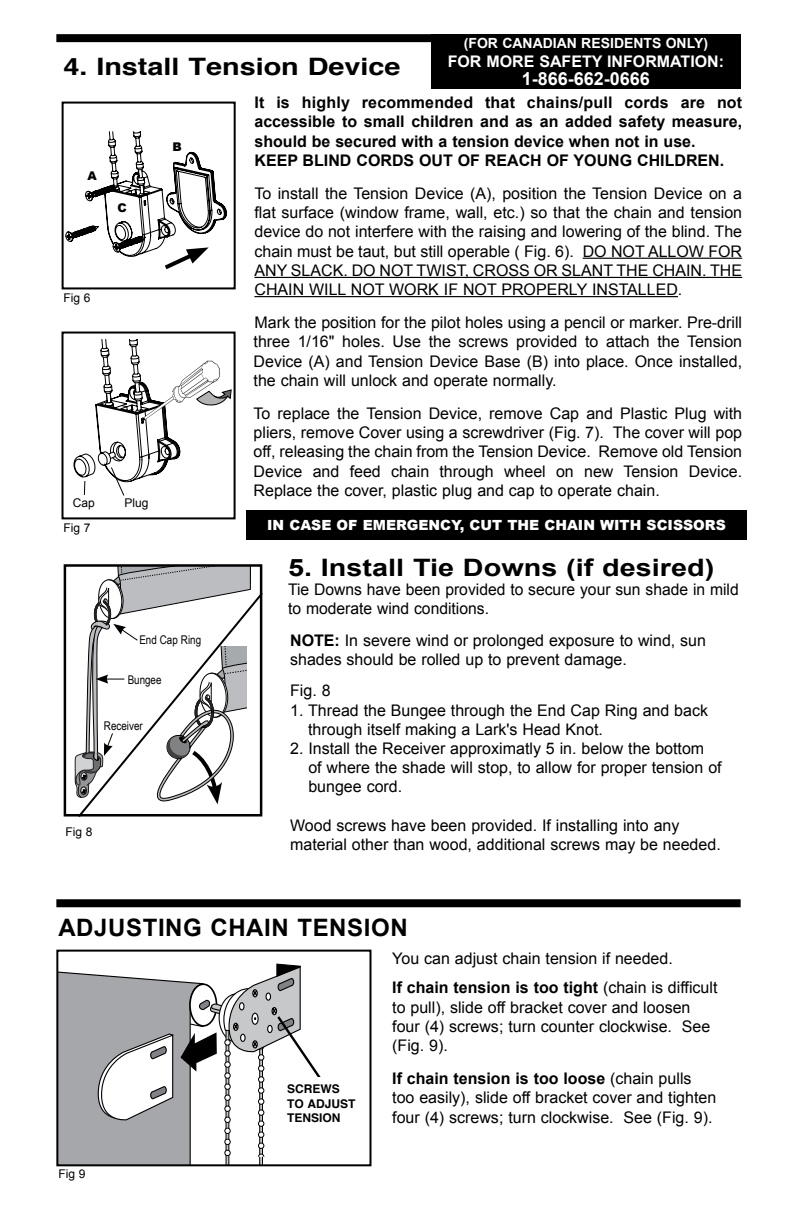
<style>
.page{position:relative;width:790px;height:1224px;background:#fff}
.page>*{position:absolute;margin:0;border:0;box-sizing:border-box;transform-origin:0 0}
.t1{font:700 24px "Arial";letter-spacing:.025em;color:#000;scale:1.2 1}
.t2{font:700 24px "Helvetica";color:#000;scale:1.2 1}
.t3{font:700 24px "Arial";letter-spacing:.025em;color:#000}
.t4{font:700 18px "Arial";color:#fff}
.t5{font:16px/19.2px "Arial";color:#000}
.t6{font:700 16px/19.2px "Arial";color:#000}
.t7{font:700 16px "Arial";color:#fff}
.t8{font:900 14px "Arial";color:#fff}
.t9{font:700 14px "Arial";color:#fff}
.t10{font:12px "Arial Narrow";color:#000}
.t11{font:12px "Arial";color:#000}
.t12{font:700 12px/14.4px "Helvetica";color:#000}
.t13{font:900 12px "Arial";color:#000}
.s1{font-weight:700}
</style>
<div class="page">
<div style="left:56px;top:34px;width:684px;height:8px;background:#000"></div>
<div style="left:56px;top:899px;width:684px;height:8px;background:#000"></div>
<hr style="left:582px;top:258px;width:160px;height:1px;background:#000">
<hr style="left:254px;top:277px;width:488px;height:1px;background:#000">
<hr style="left:254px;top:296px;width:424px;height:1px;background:#000">
<div style="left:64px;top:564px;width:198px;height:253px;border:2px solid #000"></div>
<svg style="left:59px;top:963px;width:262px;height:200px"></svg>
<div style="left:56px;top:950px;width:315px;height:216px;border:2px solid #000"></div>
<div style="left:285px;top:1077px;width:78px;height:52px;background:#fff"></div>
<div style="left:62px;top:102px;width:174px;height:187px;border:2px solid #000"></div>
<svg style="left:66px;top:131px;width:161px;height:139px"></svg>
<div style="left:61px;top:332px;width:174px;height:187px;border:2px solid #000"></div>
<svg style="left:73px;top:339px;width:158px;height:157px"></svg>
<div style="left:246px;top:510px;width:500px;height:29px;background:#000"></div>
<svg style="left:77px;top:591px;width:186px;height:226px"></svg>
<svg style="left:74px;top:565px;width:177px;height:239px"></svg>
<div style="left:431px;top:34px;width:309px;height:55px;background:#000"></div>
<p class="t9" style="left:464px;top:34px;width:246px">(For Canadian Residents only)</p>
<p class="t7" style="left:448px;top:51px;width:278px">For more safety information:</p>
<p class="t4" style="left:522px;top:67px;width:130px">1-866-662-0666</p>
<h1 class="t2" style="left:63px;top:47px;width:282px">4. INSTALL TENSION DEVICE</h1>
<p class="t6" style="left:254px;top:93px;width:489px">It is highly recommended that chains/pull cords are not accessible to small children and as an added safety measure, should be secured with a tension device when not in use.<br>Keep blind cords out of reach of young children.</p>
<p class="t5" style="left:254px;top:184px;width:489px;text-align:justify">To install the Tension Device (A), position the Tension Device on a flat surface (window frame, wall, etc.) so that the chain and tension device do not interfere with the raising and lowering of the blind. The chain must be taut, but still operable ( Fig. 6). Do not</p>
<p class="t13" style="left:173px;top:138px;width:11px">B</p>
<p class="t13" style="left:88px;top:167px;width:10px">A</p>
<p class="t13" style="left:118px;top:199px;width:11px">C</p>
<p class="t5" style="left:648px;top:241px;width:13px">allow</p>
<p class="t5" style="left:708px;top:241px;width:12px">for</p>
<p class="t11" style="left:64px;top:290px;width:29px">Fig 6</p>
<p class="t11" style="left:73px;top:495px;width:24px">Cap</p>
<p class="t11" style="left:124px;top:495px;width:26px">Plug</p>
<p class="t11" style="left:63px;top:520px;width:29px">Fig 7</p>
<p class="t10" style="left:139px;top:631px;width:63px">End Cap Ring</p>
<p class="t10" style="left:128px;top:671px;width:35px">Bungee</p>
<p class="t10" style="left:104px;top:717px;width:40px">Receiver</p>
<p class="t11" style="left:66px;top:824px;width:29px">Fig 8</p>
<p class="t5" style="left:254px;top:261px;width:12px">any</p>
<p class="t5" style="left:291px;top:261px;width:12px">slack</p>
<p class="t5" style="left:343px;top:261px;width:48px">. Do not</p>
<p class="t5" style="left:416px;top:261px;width:11px">twist</p>
<p class="t5" style="left:464px;top:261px;width:21px">, cross</p>
<p class="t5" style="left:534px;top:261px;width:39px">or slant</p>
<p class="t5" style="left:616px;top:261px;width:12px">the</p>
<p class="t5" style="left:652px;top:261px;width:11px">chain</p>
<p class="t5" style="left:702px;top:261px;width:29px">. The</p>
<p class="t5" style="left:254px;top:280px;width:11px">chain</p>
<p class="t5" style="left:309px;top:280px;width:11px">will</p>
<p class="t5" style="left:351px;top:280px;width:12px">not</p>
<p class="t5" style="left:389px;top:280px;width:14px">work</p>
<p class="t5" style="left:444px;top:280px;width:31px">if not</p>
<p class="t5" style="left:501px;top:280px;width:12px">properly</p>
<p class="t5" style="left:592px;top:280px;width:11px">installed</p>
<p class="t5" style="left:254px;top:273px;width:489px;line-height:33.2px;text-indent:423px">.<br>Mark the position for the pilot holes using a pencil or marker. Pre-drill</p>
<p class="t5" style="left:253px;top:332px;width:490px;text-align:justify">three 1/16" holes. Use the screws provided to attach the Tension Device (A) and Tension Device Base (B) into place. Once installed, the chain will unlock and operate normally.</p>
<p class="t5" style="left:253px;top:404px;width:490px;text-align:justify">To replace the Tension Device, remove Cap and Plastic Plug with pliers, remove Cover using a screwdriver (Fig. 7). The cover will pop off, releasing the chain from the Tension Device. Remove old Tension Device and feed chain through wheel on new Tension Device.<br>Replace the cover, plastic plug and cap to operate chain.</p>
<p class="t8" style="left:267px;top:515px;width:34px">IN CASE</p>
<p class="t8" style="left:336px;top:515px;width:94px">OF EMERGENC</p>
<p class="t8" style="left:451px;top:515px;width:275px">Y, CUT THE CHAIN WITH SCISSORS</p>
<h1 class="t1" style="left:288px;top:551px;width:357px">5. Install Tie Downs (if desired)</h1>
<p class="t5" style="left:288px;top:580px;width:452px">Tie Downs have been provided to secure your sun shade in mild to moderate wind conditions.</p>
<p class="t5" style="left:290px;top:631px;width:417px"><span class="s1">Note:</span> In severe wind or prolonged exposure to wind, sun shades should be rolled up to prevent damage.</p>
<p class="t5" style="left:290px;top:681px;width:42px">Fig. 8</p>
<p class="t5" style="left:308px;top:700px;width:401px;text-indent:-18px">1. Thread the Bungee through the End Cap Ring and back through itself making a Lark's Head Knot.</p>
<p class="t5" style="left:308px;top:739px;width:415px;text-indent:-18px">2. Install the Receiver approximatly 5 in. below the bottom<br>of where the shade will stop, to allow for proper tension of bungee cord.</p>
<p class="t5" style="left:290px;top:816px;width:432px">Wood screws have been provided. If installing into any material other than wood, additional screws may be needed.</p>
<h1 class="t3" style="left:58px;top:911px;width:351px">adj usting chain tension</h1>
<p class="t11" style="left:58px;top:1166px;width:29px">Fig 9</p>
<p class="t12" style="left:287px;top:1082px;width:70px">SCREWS<br>TO ADJUST<br>TENSION</p>
<p class="t5" style="left:392px;top:944px;width:327px;line-height:29.2px">You can adjust chain tension if needed.<br><span class="s1">If chain tension is too tight</span> (chain is difficult</p>
<p class="t5" style="left:392px;top:998px;width:319px">to pull), slide off bracket cover and loosen four (4) screws; turn counter clockwise. See (Fig. 9).</p>
<p class="t5" style="left:392px;top:1069px;width:325px"><span class="s1">If chain tension is too loose</span> (chain pulls too easily), slide off bracket cover and tighten four (4) screws; turn clockwise. See (Fig. 9).</p>
</div>
